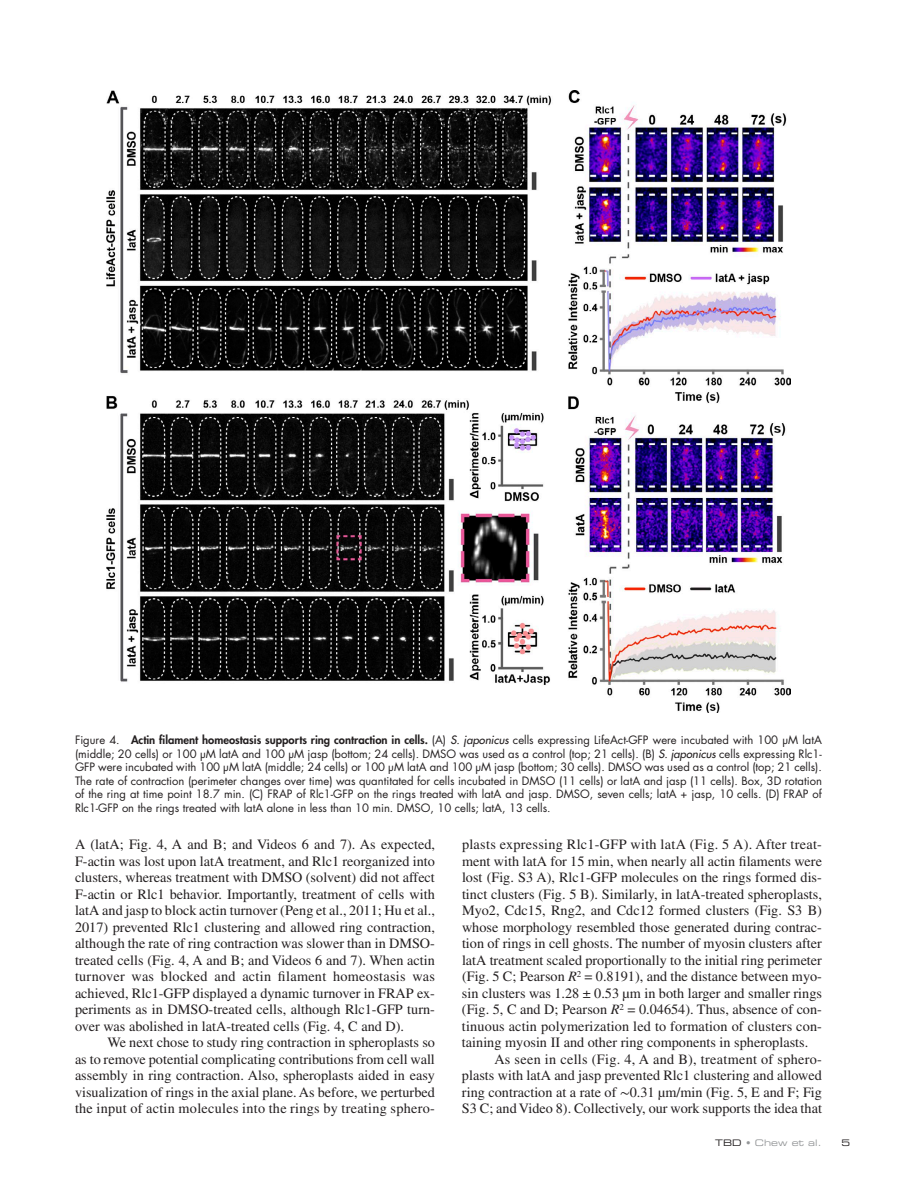
<style>
.page{position:relative;width:918px;height:1188px;background:#fff}
.page>*{position:absolute;margin:0;border:0;box-sizing:border-box;transform-origin:0 0}
.t1{font:14.25px/16.5px "Times LT Std";color:#231f20;text-align:justify}
.t2{font:14.25px "Times LT Std";letter-spacing:.02em;color:#231f20}
.t3{font:11.25px/13.5px "Futura Std";color:#231f20;text-align:justify}
.t4{font:9px "Eurostile LT Std Ex 2";color:#949698}
.t5{font:9px "Eurostile LT Std Ex 2";color:#231f20}
.s1{font-weight:800}
.s2{font-weight:500;font-style:italic}
.s3{font-style:italic}
.s4{font-family:"STIX General"}
.s5{color:#231f20}
</style>
<div class="page">
<img style="left:107px;top:90px;width:683px;height:623px">
<p class="t3" style="left:75px;top:733px;width:749px">Figure 4. <span class="s1">Actin filament homeostasis supports ring contraction in cells.</span> (A) <span class="s2">S. japonicus</span> cells expressing LifeAct-GFP were incubated with 100 µM latA (middle; 20 cells) or 100 µM latA and 100 µM jasp (bottom; 24 cells). DMSO was used as a control (top; 21 cells). (B) <span class="s2">S. japonicus</span> cells expressing Rlc1- GFP were incubated with 100 µM latA (middle; 24 cells) or 100 µM latA and 100 µM jasp (bottom; 30 cells). DMSO was used as a control (top; 21 cells).<br>The rate of contraction (perimeter changes over time) was quantitated for cells incubated in DMSO (11 cells) or latA and jasp (11 cells). Box, 3D rotation of the ring at time point 18.7 min. (C) FRAP of Rlc1-GFP on the rings treated with latA and jasp. DMSO, seven cells; latA + jasp, 10 cells. (D) FRAP of Rlc1-GFP on the rings treated with latA alone in less than 10 min. DMSO, 10 cells; latA, 13 cells.</p>
<p class="t1" style="left:75px;top:836px;width:362px">A (latA; Fig. 4, A and B; and Videos 6 and 7). As expected, F-actin was lost upon latA treatment, and Rlc1 reorganized into clusters, whereas treatment with DMSO (solvent) did not affect F-actin or Rlc1 behavior. Importantly, treatment of cells with latA and jasp to block actin turnover (Peng et al., 2011; Hu et al., 2017) prevented Rlc1 clustering and allowed ring contraction, although the rate of ring contraction was slower than in DMSO&shy;treated cells (Fig. 4, A and B; and Videos 6 and 7). When actin turnover was blocked and actin filament homeostasis was achieved, Rlc1-GFP displayed a dynamic turnover in FRAP ex&shy;periments as in DMSO-treated cells, although Rlc1-GFP turn&shy;over was abolished in latA-treated cells (Fig. 4, C and D).</p>
<p class="t1" style="left:75px;top:1034px;width:362px;text-indent:32px">We next chose to study ring contraction in spheroplasts so as to remove potential complicating contributions from cell wall assembly in ring contraction. Also, spheroplasts aided in easy visualization of rings in the axial plane. As before, we perturbed the input of actin molecules into the rings by treating sphero-</p>
<p class="t2" style="left:462px;top:836px;width:361px">plasts expressing Rlc1-GFP with latA (Fig. 5 A). After treat-</p>
<p class="t1" style="left:462px;top:852px;width:362px">ment with latA for 15 min, when nearly all actin filaments were</p>
<p class="t1" style="left:462px;top:869px;width:361px">lost (Fig. S3 A), Rlc1-GFP molecules on the rings formed dis-</p>
<p class="t1" style="left:462px;top:885px;width:361px">tinct clusters (Fig. 5 B). Similarly, in latA-treated spheroplasts,</p>
<p class="t1" style="left:462px;top:902px;width:361px">Myo2, Cdc15, Rng2, and Cdc12 formed clusters (Fig. S3 B)</p>
<p class="t1" style="left:462px;top:918px;width:361px">whose morphology resembled those generated during contrac-</p>
<p class="t1" style="left:462px;top:935px;width:361px">tion of rings in cell ghosts. The number of myosin clusters after</p>
<p class="t1" style="left:462px;top:951px;width:362px">latA treatment scaled proportionally to the initial ring perimeter</p>
<p class="t1" style="left:462px;top:968px;width:362px">(Fig. 5 C; Pearson <span class="s3">R</span><sup>2</sup> = 0.8191), and the distance between myo-</p>
<p class="t1" style="left:462px;top:984px;width:362px">sin clusters was 1.28 ± 0.53 µm in both larger and smaller rings</p>
<p class="t1" style="left:462px;top:1001px;width:362px">(Fig. 5, C and D; Pearson <span class="s3">R</span><sup>2</sup> = 0.04654). Thus, absence of con-</p>
<p class="t1" style="left:462px;top:1017px;width:362px">tinuous actin polymerization led to formation of clusters con-</p>
<p class="t1" style="left:462px;top:1034px;width:348px">taining myosin II and other ring components in spheroplasts.</p>
<p class="t2" style="left:494px;top:1051px;width:329px">As seen in cells (Fig. 4, A and B), treatment of sphero-</p>
<p class="t1" style="left:462px;top:1067px;width:361px">plasts with latA and jasp prevented Rlc1 clustering and allowed</p>
<p class="t1" style="left:462px;top:1083px;width:362px">ring contraction at a rate of <span class="s4">∼</span>0.31 µm/min (Fig. 5, E and F; Fig</p>
<p class="t1" style="left:462px;top:1100px;width:361px">S3 C; and Video 8). Collectively, our work supports the idea that</p>
<p class="t4" style="left:715px;top:1136px;width:108px"><span class="s5">TBD</span> • Chew et al.</p>
<p class="t5" style="left:842px;top:1136px;width:10px">5</p>
</div>
